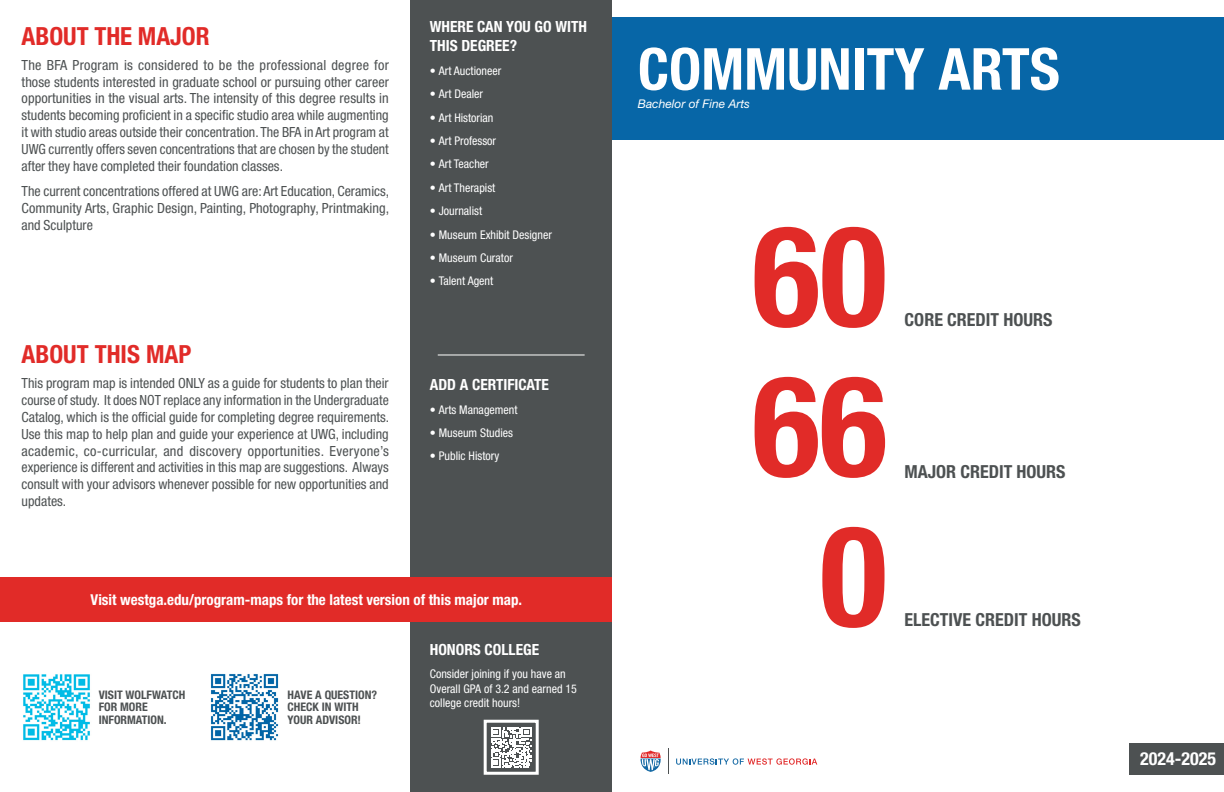
<style>
.page{position:relative;width:1224px;height:792px;background:#fff}
.page>*{position:absolute;margin:0;border:0;box-sizing:border-box;transform-origin:0 0}
.t1{font:700 condensed 140px "Helvetica Neue LT Std";color:#e12b28}
.t2{font:700 condensed 58px "Helvetica Neue LT Std";color:#fff}
.t3{font:700 condensed 25px "Helvetica Neue LT Std";color:#e12b28}
.t4{font:700 condensed 18px "Helvetica Neue LT Std";color:#4d5152}
.t5{font:700 condensed 18px "Helvetica Neue LT Std";color:#fff}
.t6{font:700 condensed 15.4px/18.5px "Helvetica Neue LT Std";color:#fff}
.t7{font:700 condensed 15px "Helvetica Neue LT Std";color:#fff}
.t8{font:condensed 14px/16.8px "Helvetica Neue LT Std";color:#4d5152;text-align:justify}
.t9{font:condensed 12px/14.4px "Helvetica Neue LT Std";color:#fff}
.t10{font:italic 12px "Helvetica Neue LT Std";color:#fff}
.t11{font:700 condensed 11.8px/12.3px "Helvetica Neue LT Std";color:#4d5152}
</style>
<div class="page">
<svg style="left:640px;top:750px;width:21px;height:22px"></svg>
<svg style="left:676px;top:758px;width:141px;height:7px"></svg>
<div style="left:612px;top:18px;width:612px;height:122px;background:#0766a7"></div>
<div style="left:1130px;top:743px;width:94px;height:32px;background:#4d5152"></div>
<div style="left:410px;top:0;width:202px;height:577px;background:#4d5152"></div>
<hr style="left:438px;top:354px;width:147px;height:1px;background:#fff">
<div style="left:0;top:577px;width:612px;height:45px;background:#e12b28"></div>
<div style="left:410px;top:622px;width:202px;height:170px;background:#4d5152"></div>
<img style="left:23px;top:674px;width:67px;height:67px">
<img style="left:211px;top:674px;width:68px;height:67px">
<svg style="left:491px;top:727px;width:41px;height:41px"></svg>
<div style="left:484px;top:720px;width:55px;height:55px;border:3px solid #fff"></div>
<p class="t3" style="left:22px;top:21px;width:190px">ABOUT THE MAJOR</p>
<p class="t8" style="left:22px;top:56px;width:369px">The BFA Program is considered to be the professional degree for those students interested in graduate school or pursuing other career opportunities in the visual arts. The intensity of this degree results in students becoming proficient in a specific studio area while augmenting it with studio areas outside their concentration. The BFA in Art program at UWG currently offers seven concentrations that are chosen by the student after they have completed their foundation classes.</p>
<p class="t8" style="left:22px;top:183px;width:369px">The current concentrations offered at UWG are: Art Education, Ceramics, Community Arts, Graphic Design, Painting, Photography, Printmaking, and Sculpture</p>
<p class="t3" style="left:22px;top:339px;width:171px">ABOUT THIS MAP</p>
<p class="t8" style="left:22px;top:375px;width:369px">This program map is intended ONLY as a guide for students to plan their course of study. It does NOT replace any information in the Undergraduate Catalog, which is the official guide for completing degree requirements.<br>Use this map to help plan and guide your experience at UWG, including academic, co-curricular, and discovery opportunities. Everyone’s experience is different and activities in this map are suggestions. Always consult with your advisors whenever possible for new opportunities and updates.</p>
<p class="t6" style="left:430px;top:17px;width:159px">WHERE CAN YOU GO WITH<br>THIS DEGREE?</p>
<p class="t9" style="left:430px;top:63px;width:73px">• Art Auctioneer</p>
<p class="t9" style="left:430px;top:87px;width:55px">• Art Dealer</p>
<p class="t9" style="left:430px;top:110px;width:65px">• Art Historian</p>
<p class="t9" style="left:430px;top:134px;width:68px">• Art Professor</p>
<p class="t9" style="left:430px;top:157px;width:60px">• Art Teacher</p>
<p class="t9" style="left:430px;top:180px;width:67px">• Art Therapist</p>
<p class="t9" style="left:430px;top:204px;width:54px">• Journalist</p>
<p class="t9" style="left:430px;top:227px;width:124px">• Museum Exhibit Designer</p>
<p class="t9" style="left:430px;top:251px;width:85px">• Museum Curator</p>
<p class="t9" style="left:430px;top:274px;width:65px">• Talent Agent</p>
<p class="t6" style="left:430px;top:375px;width:121px">ADD A CERTIFICATE</p>
<p class="t9" style="left:430px;top:402px;width:89px">• Arts Management</p>
<p class="t9" style="left:430px;top:425px;width:85px">• Museum Studies</p>
<p class="t9" style="left:430px;top:449px;width:71px">• Public History</p>
<p class="t7" style="left:91px;top:591px;width:433px">Visit westga.edu/program-maps for the latest version of this major map.</p>
<p class="t6" style="left:430px;top:640px;width:111px">HONORS COLLEGE</p>
<p class="t9" style="left:430px;top:667px;width:149px">Consider joining if you have an<br>Overall GPA of 3.2 and earned 15 college credit hours!</p>
<p class="t11" style="left:99px;top:688px;width:88px">VISIT WOLFWATCH<br>FOR MORE<br>INFORMATION.</p>
<p class="t11" style="left:288px;top:688px;width:91px">HAVE A QUESTION?<br>CHECK IN WITH<br>YOUR ADVISOR!</p>
<p class="t2" style="left:638px;top:34px;width:424px">COMMUNITY ARTS</p>
<p class="t10" style="left:638px;top:97px;width:114px">Bachelor of Fine Arts</p>
<p class="t1" style="left:753px;top:191px;width:136px">60</p>
<p class="t1" style="left:753px;top:341px;width:136px">66</p>
<p class="t1" style="left:820px;top:491px;width:69px">0</p>
<p class="t4" style="left:905px;top:309px;width:149px">CORE CREDIT HOURS</p>
<p class="t4" style="left:905px;top:460px;width:162px">MAJOR CREDIT HOURS</p>
<p class="t4" style="left:905px;top:609px;width:178px">ELECTIVE CREDIT HOURS</p>
<p class="t5" style="left:1140px;top:748px;width:77px">2024-2025</p>
</div>
